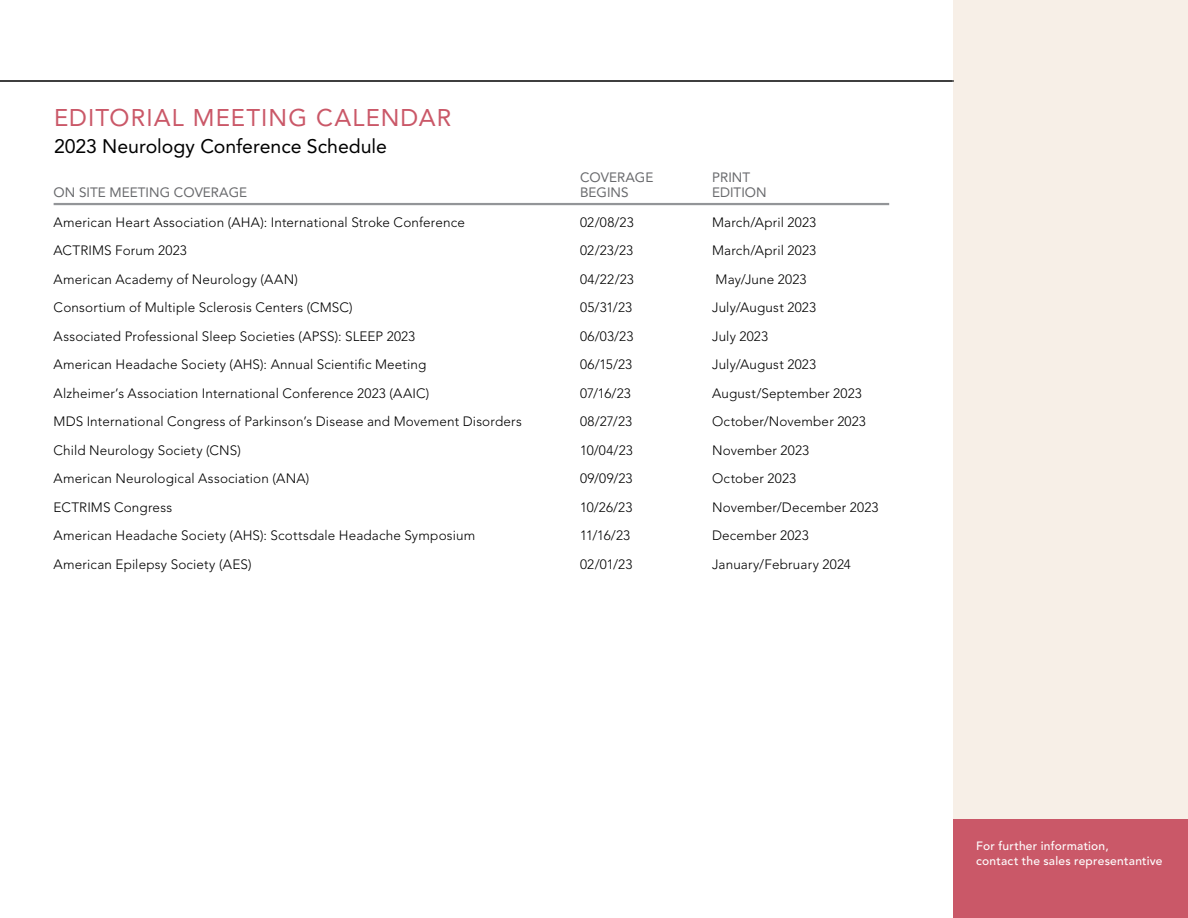
<style>
.page{position:relative;width:1188px;height:918px;background:#fff}
.page>*{position:absolute;margin:0;border:0;box-sizing:border-box;transform-origin:0 0}
.t1{font:24px "Avenir LT Std";letter-spacing:.045em;color:#ca5868}
.t2{font:19.5px "Avenir LT Std";letter-spacing:-.005em;color:#000}
.t3{font:300 13.5px "Avenir LT Std";letter-spacing:.01em;color:#000}
.t4{font:13.5px "Avenir LT Std";color:#696a6d}
.t5{font:500 12px/15px "Avenir LT Std";letter-spacing:.02em;color:#fff}
</style>
<div class="page">
<div style="left:953px;top:0;width:235px;height:918px;background:#f7efe7"></div>
<div style="left:953px;top:819px;width:235px;height:99px;background:#ca5868"></div>
<hr style="left:0;top:81px;width:954px;height:1px;background:#000">
<hr style="left:54px;top:203px;width:835px;height:2px;background:#939598">
<h1 class="t1" style="left:54px;top:104px;width:399px">EDITORIAL MEETING CALENDAR</h1>
<h2 class="t2" style="left:54px;top:135px;width:335px">2023 Neurology Conference Schedule</h2>
<p class="t4" style="left:580px;top:169px;width:75px">COVERAGE</p>
<p class="t4" style="left:712px;top:169px;width:40px">PRINT</p>
<p class="t4" style="left:54px;top:184px;width:195px">ON SITE MEETING COVERAGE</p>
<p class="t4" style="left:580px;top:184px;width:50px">BEGINS</p>
<p class="t4" style="left:712px;top:184px;width:56px">EDITION</p>
<p class="t3" style="left:54px;top:214px;width:413px">American Heart Association (AHA): International Stroke Conference</p>
<p class="t3" style="left:580px;top:214px;width:55px">02/08/23</p>
<p class="t3" style="left:712px;top:214px;width:106px">March/April 2023</p>
<p class="t3" style="left:54px;top:243px;width:135px">ACTRIMS Forum 2023</p>
<p class="t3" style="left:580px;top:243px;width:55px">02/23/23</p>
<p class="t3" style="left:712px;top:243px;width:106px">March/April 2023</p>
<p class="t3" style="left:54px;top:271px;width:246px">American Academy of Neurology (AAN)</p>
<p class="t3" style="left:580px;top:271px;width:55px">04/22/23</p>
<p class="t3" style="left:716px;top:271px;width:92px">May/June 2023</p>
<p class="t3" style="left:54px;top:300px;width:301px">Consortium of Multiple Sclerosis Centers (CMSC)</p>
<p class="t3" style="left:580px;top:300px;width:54px">05/31/23</p>
<p class="t3" style="left:712px;top:300px;width:105px">July/August 2023</p>
<p class="t3" style="left:54px;top:328px;width:363px">Associated Professional Sleep Societies (APSS): SLEEP 2023</p>
<p class="t3" style="left:580px;top:328px;width:55px">06/03/23</p>
<p class="t3" style="left:712px;top:328px;width:58px">July 2023</p>
<p class="t3" style="left:54px;top:357px;width:374px">American Headache Society (AHS): Annual Scientific Meeting</p>
<p class="t3" style="left:580px;top:357px;width:54px">06/15/23</p>
<p class="t3" style="left:712px;top:357px;width:105px">July/August 2023</p>
<p class="t3" style="left:54px;top:385px;width:377px">Alzheimer’s Association International Conference 2023 (AAIC)</p>
<p class="t3" style="left:580px;top:385px;width:52px">07/16/23</p>
<p class="t3" style="left:712px;top:385px;width:151px">August/September 2023</p>
<p class="t3" style="left:54px;top:414px;width:470px">MDS International Congress of Parkinson’s Disease and Movement Disorders</p>
<p class="t3" style="left:580px;top:414px;width:54px">08/27/23</p>
<p class="t3" style="left:712px;top:414px;width:155px">October/November 2023</p>
<p class="t3" style="left:54px;top:442px;width:189px">Child Neurology Society (CNS)</p>
<p class="t3" style="left:580px;top:442px;width:54px">10/04/23</p>
<p class="t3" style="left:712px;top:442px;width:99px">November 2023</p>
<p class="t3" style="left:54px;top:471px;width:257px">American Neurological Association (ANA)</p>
<p class="t3" style="left:580px;top:471px;width:54px">09/09/23</p>
<p class="t3" style="left:712px;top:471px;width:86px">October 2023</p>
<p class="t3" style="left:54px;top:499px;width:120px">ECTRIMS Congress</p>
<p class="t3" style="left:580px;top:499px;width:54px">10/26/23</p>
<p class="t3" style="left:712px;top:499px;width:168px">November/December 2023</p>
<p class="t3" style="left:54px;top:528px;width:423px">American Headache Society (AHS): Scottsdale Headache Symposium</p>
<p class="t3" style="left:580px;top:528px;width:52px">11/16/23</p>
<p class="t3" style="left:712px;top:528px;width:98px">December 2023</p>
<p class="t3" style="left:54px;top:556px;width:200px">American Epilepsy Society (AES)</p>
<p class="t3" style="left:580px;top:556px;width:54px">02/01/23</p>
<p class="t3" style="left:712px;top:556px;width:140px">January/February 2024</p>
<p class="t5" style="left:976px;top:838px;width:188px">For further information,<br>contact the sales representantive</p>
</div>
